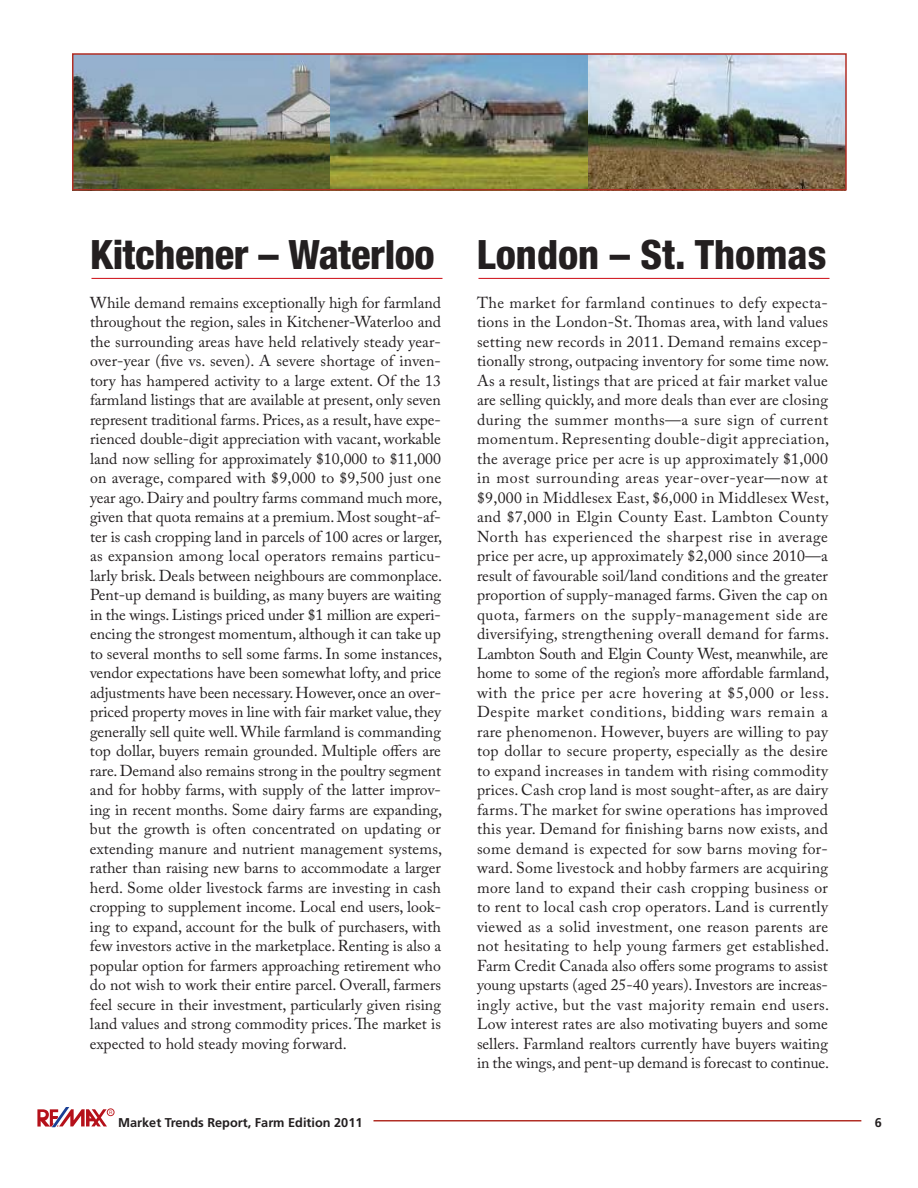
<style>
.page{position:relative;width:918px;height:1188px;background:#fff}
.page>*{position:absolute;margin:0;border:0;box-sizing:border-box;transform-origin:0 0}
.t1{font:800 condensed 40.5px "Helvetica Neue LT Std";letter-spacing:-.01em;color:#231f20}
.t2{font:15.75px/19.5px "Adobe Caslon Pro";color:#231f20;text-align:justify}
.t3{font:700 12.75px "Frutiger LT Std";color:#231f20}
.t4{font:4.8px "Helvetica Neue LT Std";color:#be2025}
</style>
<div class="page">
<svg style="left:37px;top:1107px;width:70px;height:20px"></svg>
<div style="left:107px;top:1109px;width:7px;height:7px;border:1px solid #be2025;border-radius:50%"></div>
<hr style="left:374px;top:1120px;width:487px;height:2px;background:#b12e25">
<hr style="left:91px;top:278px;width:351px;height:1px;background:#d2232a">
<hr style="left:478px;top:278px;width:351px;height:1px;background:#d2232a">
<img style="left:588px;top:56px;width:256px;height:131px">
<img style="left:75px;top:56px;width:255px;height:131px">
<img style="left:330px;top:56px;width:258px;height:131px">
<div style="left:72px;top:53px;width:775px;height:137px;border:2px solid #b12e25"></div>
<h1 class="t1" style="left:90px;top:240px;width:738px">Kitchener – Waterloo London – St. Thomas</h1>
<p class="t2" style="left:90px;top:294px;width:354px">While demand remains exceptionally high for farmland throughout the region, sales in Kitchener-Waterloo and the surrounding areas have held relatively steady year&shy;over-year (five vs. seven). A severe shortage of inven&shy;tory has hampered activity to a large extent. Of the 13 farmland listings that are available at present, only seven represent traditional farms. Prices, as a result, have expe&shy;rienced double-digit appreciation with vacant, workable land now selling for approximately $10,000 to $11,000 on average, compared with $9,000 to $9,500 just one year ago. Dairy and poultry farms command much more, given that quota remains at a premium. Most sought-af&shy;ter is cash cropping land in parcels of 100 acres or larger, as expansion among local operators remains particu&shy;larly brisk. Deals between neighbours are commonplace.<br>Pent-up demand is building, as many buyers are waiting in the wings. Listings priced under $1 million are experi&shy;encing the strongest momentum, although it can take up to several months to sell some farms. In some instances, vendor expectations have been somewhat lofty, and price adjustments have been necessary. However, once an over&shy;priced property moves in line with fair market value, they generally sell quite well. While farmland is commanding top dollar, buyers remain grounded. Multiple offers are rare. Demand also remains strong in the poultry segment and for hobby farms, with supply of the latter improv&shy;ing in recent months. Some dairy farms are expanding, but the growth is often concentrated on updating or extending manure and nutrient management systems, rather than raising new barns to accommodate a larger herd. Some older livestock farms are investing in cash cropping to supplement income. Local end users, look&shy;ing to expand, account for the bulk of purchasers, with few investors active in the marketplace. Renting is also a popular option for farmers approaching retirement who do not wish to work their entire parcel. Overall, farmers feel secure in their investment, particularly given rising land values and strong commodity prices. The market is expected to hold steady moving forward.</p>
<p class="t4" style="left:109px;top:1111px;width:5px">R</p>
<p class="t3" style="left:118px;top:1116px;width:246px">Market Trends Report, Farm Edition 2011</p>
<p class="t2" style="left:477px;top:294px;width:354px">The market for farmland continues to defy expecta&shy;tions in the London-St. Thomas area, with land values setting new records in 2011. Demand remains excep&shy;tionally strong, outpacing inventory for some time now.<br>As a result, listings that are priced at fair market value are selling quickly, and more deals than ever are closing during the summer months—a sure sign of current momentum. Representing double-digit appreciation, the average price per acre is up approximately $1,000 in most surrounding areas year-over-year—now at $9,000 in Middlesex East, $6,000 in Middlesex West, and $7,000 in Elgin County East. Lambton County North has experienced the sharpest rise in average price per acre, up approximately $2,000 since 2010—a result of favourable soil/land conditions and the greater proportion of supply-managed farms. Given the cap on quota, farmers on the supply-management side are diversifying, strengthening overall demand for farms.<br>Lambton South and Elgin County West, meanwhile, are home to some of the region’s more affordable farmland, with the price per acre hovering at $5,000 or less.<br>Despite market conditions, bidding wars remain a rare phenomenon. However, buyers are willing to pay top dollar to secure property, especially as the desire to expand increases in tandem with rising commodity prices. Cash crop land is most sought-after, as are dairy farms. The market for swine operations has improved this year. Demand for finishing barns now exists, and some demand is expected for sow barns moving for&shy;ward. Some livestock and hobby farmers are acquiring more land to expand their cash cropping business or to rent to local cash crop operators. Land is currently viewed as a solid investment, one reason parents are not hesitating to help young farmers get established.<br>Farm Credit Canada also offers some programs to assist young upstarts (aged 25-40 years). Investors are increas&shy;ingly active, but the vast majority remain end users.<br>Low interest rates are also motivating buyers and some sellers. Farmland realtors currently have buyers waiting in the wings, and pent-up demand is forecast to continue.</p>
<p class="t3" style="left:875px;top:1116px;width:9px">6</p>
</div>
